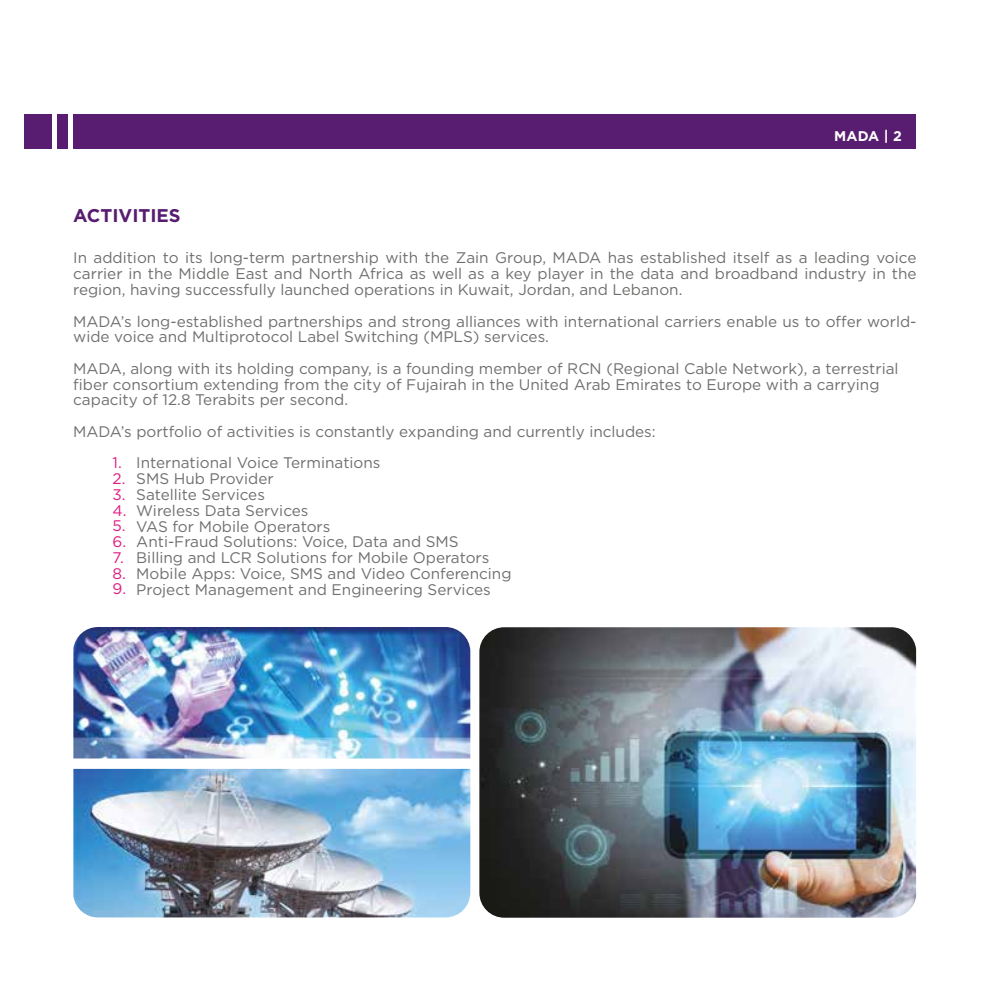
<style>
.page{position:relative;width:993px;height:993px;background:#fff}
.page>*{position:absolute;margin:0;border:0;box-sizing:border-box;transform-origin:0 0}
.t1{font:700 18.38px "Gotham";color:#581d70}
.t2{font:15.4px/15.8px "Gotham";color:#6f6f6e}
.t3{font:15.4px/15.8px "Gotham";color:#df1c80}
.t4{font:700 14px "Gotham";color:#fff}
</style>
<div class="page">
<div style="left:73px;top:114px;width:842px;height:35px;background:#581d70"></div>
<div style="left:25px;top:114px;width:27px;height:35px;background:#581d70"></div>
<div style="left:57px;top:114px;width:10px;height:35px;background:#581d70"></div>
<img style="left:479px;top:627px;width:436px;height:290px">
<img style="left:73px;top:627px;width:397px;height:131px">
<img style="left:73px;top:768px;width:397px;height:149px">
<p class="t4" style="left:834px;top:128px;width:69px">MADA | 2</p>
<p class="t1" style="left:73px;top:205px;width:109px">ACTIVITIES</p>
<p class="t2" style="left:73px;top:250px;width:844px;text-align:justify">In addition to its long-term partnership with the Zain Group, MADA has established itself as a leading voice carrier in the Middle East and North Africa as well as a key player in the data and broadband industry in the region, having successfully launched operations in Kuwait, Jordan, and Lebanon.</p>
<p class="t2" style="left:73px;top:313px;width:844px">MADA’s long-established partnerships and strong alliances with international carriers enable us to offer world&shy;wide voice and Multiprotocol Label Switching (MPLS) services.</p>
<p class="t2" style="left:73px;top:360px;width:826px">MADA, along with its holding company, is a founding member of RCN (Regional Cable Network), a terrestrial fiber consortium extending from the city of Fujairah in the United Arab Emirates to Europe with a carrying capacity of 12.8 Terabits per second.</p>
<p class="t2" style="left:136px;top:415px;width:521px;line-height:31.5px;text-indent:-63px">MADA’s portfolio of activities is constantly expanding and currently includes:<br>International Voice Terminations</p>
<p class="t2" style="left:136px;top:470px;width:376px">SMS Hub Provider<br>Satellite Services<br>Wireless Data Services<br>VAS for Mobile Operators<br>Anti-Fraud Solutions: Voice, Data and SMS<br>Billing and LCR Solutions for Mobile Operators Mobile Apps: Voice, SMS and Video Conferencing Project Management and Engineering Services</p>
<p class="t3" style="left:112px;top:454px;width:16px">1.<br>2.<br>3.<br>4.<br>5.<br>6.<br>7.<br>8.<br>9.</p>
</div>
